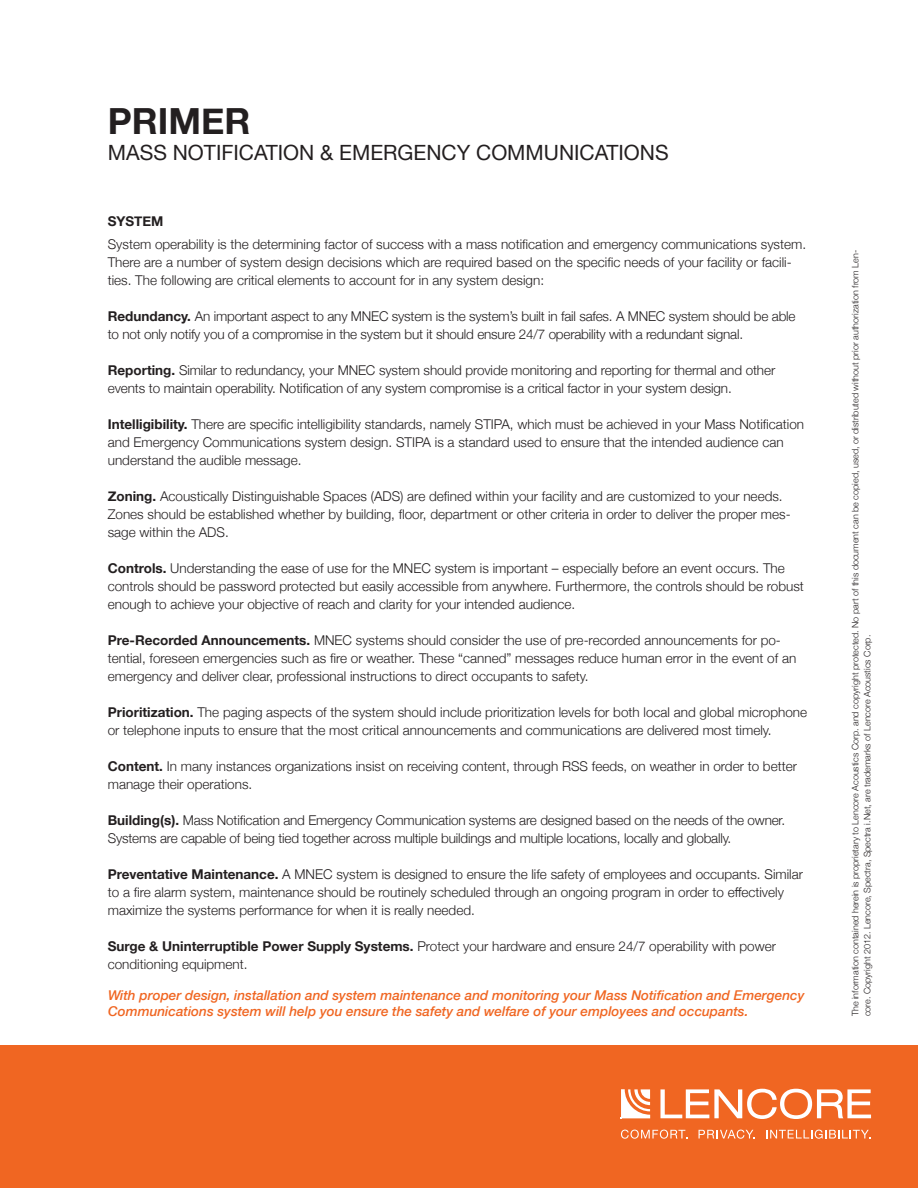
<style>
.page{position:relative;width:918px;height:1188px;background:#fff}
.page>*{position:absolute;margin:0;border:0;box-sizing:border-box;transform-origin:0 0}
.t1{font:700 36px "Helvetica Neue";color:#231f20}
.t2{font:21px "Helvetica Neue";color:#231f20}
.t3{font:300 13.5px/18px "Helvetica Neue";color:#231f20}
.t4{font:italic 500 13.5px/16.2px "Helvetica Neue";color:#f06622}
.t5{font:700 13.5px "Helvetica Neue";color:#231f20}
.t6{font:300 9px/12px "Helvetica Neue";color:#231f20}
.s1{font-weight:700}
</style>
<div class="page">
<div style="left:0;top:1045px;width:918px;height:143px;background:#f06622"></div>
<svg style="left:660px;top:1089px;width:211px;height:30px"></svg>
<svg style="left:621px;top:1089px;width:29px;height:30px"></svg>
<svg style="left:621px;top:1130px;width:66px;height:9px"></svg>
<svg style="left:699px;top:1130px;width:56px;height:9px"></svg>
<svg style="left:766px;top:1130px;width:104px;height:9px"></svg>
<p class="t1" style="left:108px;top:93px;width:144px">PRIMER</p>
<p class="t2" style="left:108px;top:138px;width:562px">MASS NOTIFICATION &amp; EMERGENCY COMMUNICATIONS</p>
<p class="t5" style="left:108px;top:211px;width:57px">SYSTEM</p>
<p class="t3" style="left:108px;top:234px;width:700px">System operability is the determining factor of success with a mass notification and emergency communications system.<br>There are a number of system design decisions which are required based on the specific needs of your facility or facili&shy;ties. The following are critical elements to account for in any system design:</p>
<p class="t3" style="left:108px;top:306px;width:689px"><span class="s1">Redundancy.</span> An important aspect to any MNEC system is the system’s built in fail safes. A MNEC system should be able to not only notify you of a compromise in the system but it should ensure 24/7 operability with a redundant signal.</p>
<p class="t3" style="left:108px;top:360px;width:669px"><span class="s1">Reporting.</span> Similar to redundancy, your MNEC system should provide monitoring and reporting for thermal and other events to maintain operability. Notification of any system compromise is a critical factor in your system design.</p>
<p class="t3" style="left:108px;top:414px;width:698px"><span class="s1">Intelligibility.</span> There are specific intelligibility standards, namely STIPA, which must be achieved in your Mass Notification and Emergency Communications system design. STIPA is a standard used to ensure that the intended audience can understand the audible message.</p>
<p class="t3" style="left:108px;top:486px;width:684px"><span class="s1">Zoning.</span> Acoustically Distinguishable Spaces (ADS) are defined within your facility and are customized to your needs.<br>Zones should be established whether by building, floor, department or other criteria in order to deliver the proper mes&shy;sage within the ADS.</p>
<p class="t3" style="left:108px;top:558px;width:698px"><span class="s1">Controls.</span> Understanding the ease of use for the MNEC system is important – especially before an event occurs. The controls should be password protected but easily accessible from anywhere. Furthermore, the controls should be robust enough to achieve your objective of reach and clarity for your intended audience.</p>
<p class="t3" style="left:108px;top:630px;width:690px"><span class="s1">Pre-Recorded Announcements.</span> MNEC systems should consider the use of pre-recorded announcements for po&shy;tential, foreseen emergencies such as fire or weather. These “canned” messages reduce human error in the event of an emergency and deliver clear, professional instructions to direct occupants to safety.</p>
<p class="t3" style="left:108px;top:702px;width:701px"><span class="s1">Prioritization.</span> The paging aspects of the system should include prioritization levels for both local and global microphone or telephone inputs to ensure that the most critical announcements and communications are delivered most timely.</p>
<p class="t3" style="left:108px;top:756px;width:691px"><span class="s1">Content.</span> In many instances organizations insist on receiving content, through RSS feeds, on weather in order to better manage their operations.</p>
<p class="t3" style="left:108px;top:810px;width:679px"><span class="s1">Building(s).</span> Mass Notification and Emergency Communication systems are designed based on the needs of the owner.<br>Systems are capable of being tied together across multiple buildings and multiple locations, locally and globally.</p>
<p class="t3" style="left:108px;top:864px;width:697px"><span class="s1">Preventative Maintenance.</span> A MNEC system is designed to ensure the life safety of employees and occupants. Similar to a fire alarm system, maintenance should be routinely scheduled through an ongoing program in order to effectively maximize the systems performance for when it is really needed.</p>
<p class="t3" style="left:108px;top:936px;width:670px"><span class="s1">Surge &amp; Uninterruptible Power Supply Systems.</span> Protect your hardware and ensure 24/7 operability with power conditioning equipment.</p>
<p class="t4" style="left:108px;top:986px;width:698px">With proper design, installation and system maintenance and monitoring your Mass Notification and Emergency<br>Communications system will help you ensure the safety and welfare of your employees and occupants.</p>
<p class="t6" style="left:849px;top:1016px;width:768px;rotate:-90deg">The information contained herein is proprietary to Lencore Acoustics Corp. and copyright protected. No part of this document can be copied, used, or distributed without prior authorization from Len&shy;core. Copyright 2012. Lencore, Spectra, Spectra i.Net, are trademarks of Lencore Acoustics Corp.</p>
</div>
